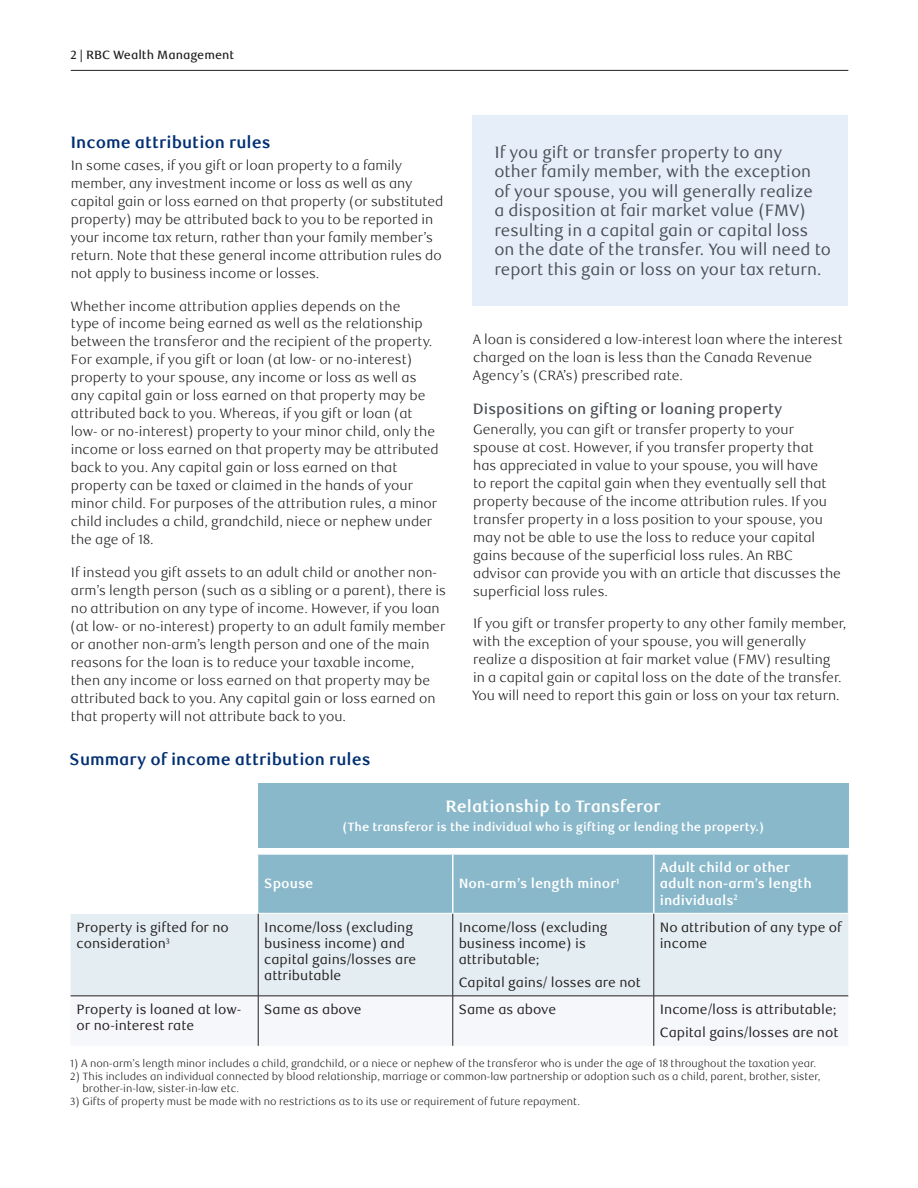
<style>
.page{position:relative;width:918px;height:1188px;background:#fff}
.page>*{position:absolute;margin:0;border:0;box-sizing:border-box;transform-origin:0 0}
.t1{font:16.5px/19.5px "RBC Text";color:#4a4f55}
._4-Text_Headline{font:700 16.5px "RBC Text";color:#002f73}
._4-Text_Headline-2{font:700 16.5px "RBC Text";color:#fff}
._6-Subhead_L1{font:500 15px "RBC Text";color:#4a4f55}
._5-Body_Copy{font:300 13.5px/18px "RBC Text";color:#231f20}
._3-Intro_Text{font:13.5px/16.2px "RBC Text";color:#231f20}
._3-Intro_Text-2{font:700 13.5px/16.2px "RBC Text";color:#fff}
._5-Body_Copy-2{font:700 12px "RBC Text";color:#fff}
.t2{font:500 12px "RBC Text";color:#231f20}
._3-Intro_Text-3{font:300 10.5px/12.6px "RBC Text";color:#231f20}
</style>
<div class="page">
<hr style="left:71px;top:70px;width:777px;height:1px;background:#231f20">
<div style="left:473px;top:115px;width:375px;height:191px;background:#e6eefa"></div>
<div style="left:258px;top:855px;width:590px;height:58px;background:#89b8ca"></div>
<div style="left:71px;top:914px;width:777px;height:82px;background:#e4edf2"></div>
<hr style="left:258px;top:914px;width:1px;height:82px;background:#231f20">
<hr style="left:453px;top:914px;width:1px;height:82px;background:#231f20">
<hr style="left:654px;top:914px;width:1px;height:82px;background:#231f20">
<hr style="left:71px;top:996px;width:187px;height:1px;background:#231f20">
<hr style="left:258px;top:996px;width:195px;height:1px;background:#231f20">
<hr style="left:258px;top:996px;width:1px;height:50px;background:#231f20">
<hr style="left:453px;top:996px;width:201px;height:1px;background:#231f20">
<hr style="left:453px;top:996px;width:1px;height:50px;background:#231f20">
<hr style="left:654px;top:996px;width:194px;height:1px;background:#231f20">
<hr style="left:654px;top:996px;width:1px;height:50px;background:#231f20">
<hr style="left:452px;top:855px;width:2px;height:58px;background:#fff">
<hr style="left:653px;top:855px;width:2px;height:58px;background:#fff">
<div style="left:258px;top:783px;width:591px;height:65px;background:#89b8ca"></div>
<p class="t2" style="left:70px;top:47px;width:165px">2 | RBC Wealth Management</p>
<h2 class="_4-Text_Headline" style="left:70px;top:132px;width:202px">Income attribution rules</h2>
<p class="_5-Body_Copy" style="left:71px;top:157px;width:374px">In some cases, if you gift or loan property to a family member, any investment income or loss as well as any capital gain or loss earned on that property (or substituted property) may be attributed back to you to be reported in your income tax return, rather than your family member’s return. Note that these general income attribution rules do not apply to business income or losses.</p>
<p class="_5-Body_Copy" style="left:70px;top:297px;width:370px">Whether income attribution applies depends on the<br>type of income being earned as well as the relationship between the transferor and the recipient of the property.<br>For example, if you gift or loan (at low- or no-interest) property to your spouse, any income or loss as well as any capital gain or loss earned on that property may be attributed back to you. Whereas, if you gift or loan (at low- or no-interest) property to your minor child, only the income or loss earned on that property may be attributed back to you. Any capital gain or loss earned on that property can be taxed or claimed in the hands of your minor child. For purposes of the attribution rules, a minor child includes a child, grandchild, niece or nephew under the age of 18.</p>
<p class="_5-Body_Copy" style="left:70px;top:563px;width:377px">If instead you gift assets to an adult child or another non&shy;arm’s length person (such as a sibling or a parent), there is no attribution on any type of income. However, if you loan (at low- or no-interest) property to an adult family member or another non-arm’s length person and one of the main reasons for the loan is to reduce your taxable income, then any income or loss earned on that property may be attributed back to you. Any capital gain or loss earned on that property will not attribute back to you.</p>
<h2 class="_4-Text_Headline" style="left:70px;top:749px;width:303px">Summary of income attribution rules</h2>
<p class="t1" style="left:494px;top:143px;width:338px">If you gift or transfer property to any<br>other family member, with the exception of your spouse, you will generally realize<br>a disposition at fair market value (FMV) resulting in a capital gain or capital loss on the date of the transfer. You will need to report this gain or loss on your tax return.</p>
<p class="_5-Body_Copy" style="left:473px;top:330px;width:372px">A loan is considered a low-interest loan where the interest charged on the loan is less than the Canada Revenue<br>Agency’s (CRA’s) prescribed rate.</p>
<h3 class="_6-Subhead_L1" style="left:473px;top:400px;width:311px">Dispositions on gifting or loaning property</h3>
<p class="_5-Body_Copy" style="left:473px;top:420px;width:369px">Generally, you can gift or transfer property to your spouse at cost. However, if you transfer property that<br>has appreciated in value to your spouse, you will have<br>to report the capital gain when they eventually sell that property because of the income attribution rules. If you transfer property in a loss position to your spouse, you may not be able to use the loss to reduce your capital gains because of the superficial loss rules. An RBC advisor can provide you with an article that discusses the superficial loss rules.</p>
<p class="_5-Body_Copy" style="left:472px;top:615px;width:376px">If you gift or transfer property to any other family member, with the exception of your spouse, you will generally realize a disposition at fair market value (FMV) resulting<br>in a capital gain or capital loss on the date of the transfer.<br>You will need to report this gain or loss on your tax return.</p>
<h2 class="_4-Text_Headline-2" style="left:446px;top:796px;width:217px">Relationship to Transferor</h2>
<p class="_5-Body_Copy-2" style="left:342px;top:819px;width:423px">(The transferor is the individual who is gifting or lending the property.)</p>
<p class="_3-Intro_Text-2" style="left:264px;top:876px;width:51px">Spouse</p>
<p class="_3-Intro_Text-2" style="left:459px;top:876px;width:162px">Non-arm’s length minor<sup>1</sup></p>
<p class="_3-Intro_Text" style="left:77px;top:919px;width:154px">Property is gifted for no consideration<sup>3</sup></p>
<p class="_3-Intro_Text" style="left:264px;top:919px;width:154px">Income/loss (excluding business income) and capital gains/losses are attributable</p>
<p class="_3-Intro_Text" style="left:459px;top:919px;width:150px">Income/loss (excluding business income) is attributable;</p>
<p class="_3-Intro_Text" style="left:459px;top:975px;width:184px">Capital gains/ losses are not</p>
<p class="_3-Intro_Text-2" style="left:660px;top:860px;width:154px">Adult child or other adult non-arm’s length individuals<sup>2</sup></p>
<p class="_3-Intro_Text" style="left:660px;top:919px;width:184px">No attribution of any type of income</p>
<p class="_3-Intro_Text" style="left:77px;top:1002px;width:166px">Property is loaned at low&shy;or no-interest rate</p>
<p class="_3-Intro_Text" style="left:264px;top:1002px;width:99px">Same as above</p>
<p class="_3-Intro_Text" style="left:459px;top:1002px;width:99px">Same as above</p>
<p class="_3-Intro_Text" style="left:660px;top:1002px;width:178px">Income/loss is attributable;</p>
<p class="_3-Intro_Text" style="left:660px;top:1025px;width:180px">Capital gains/losses are not</p>
<p class="_3-Intro_Text-3" style="left:70px;top:1057px;width:747px">1) A non-arm’s length minor includes a child, grandchild, or a niece or nephew of the transferor who is under the age of 18 throughout the taxation year.</p>
<p class="_3-Intro_Text-3" style="left:83px;top:1070px;width:739px;text-indent:-12px">2) This includes an individual connected by blood relationship, marriage or common-law partnership or adoption such as a child, parent, brother, sister, brother-in-law, sister-in-law etc.</p>
<p class="_3-Intro_Text-3" style="left:70px;top:1095px;width:511px">3) Gifts of property must be made with no restrictions as to its use or requirement of future repayment.</p>
</div>
